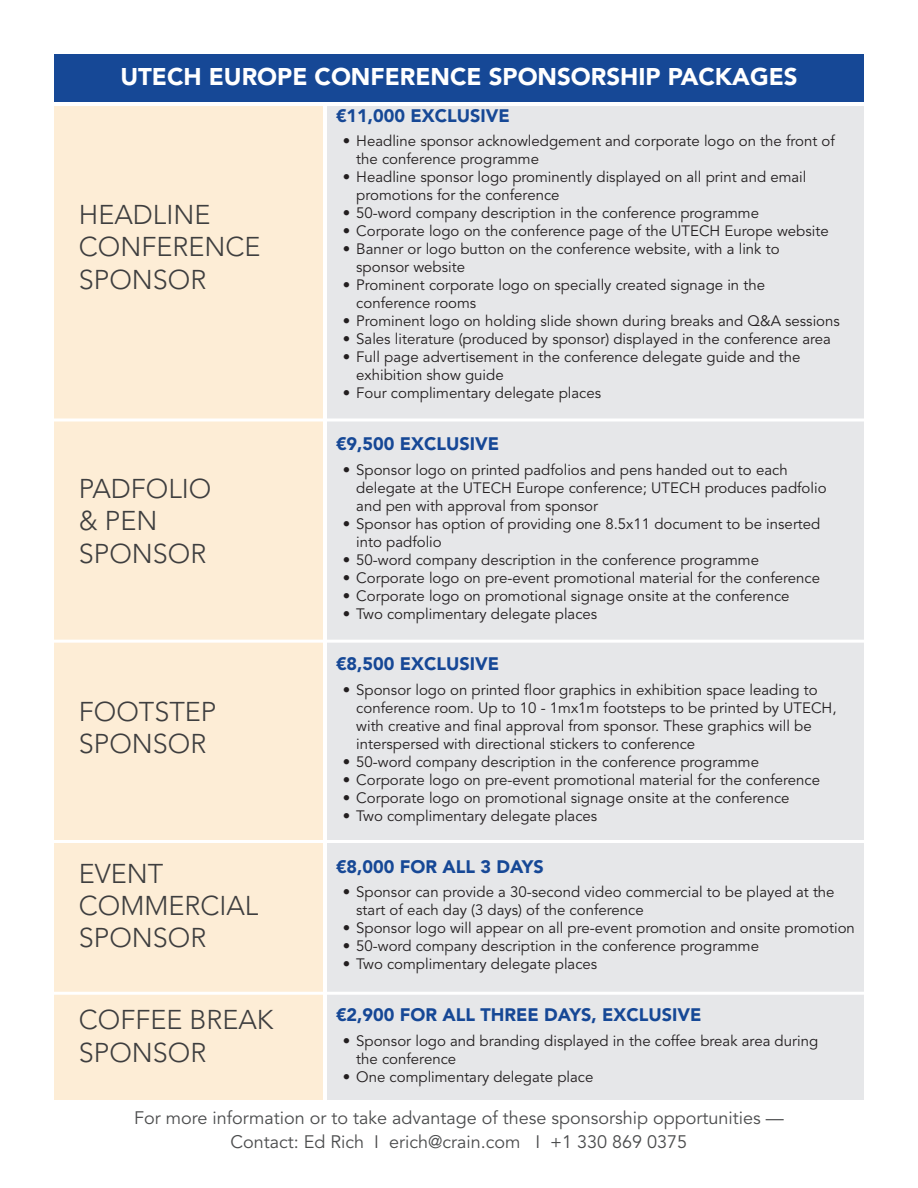
<style>
.page{position:relative;width:918px;height:1188px;background:#fff}
.page>*{position:absolute;margin:0;border:0;box-sizing:border-box;transform-origin:0 0}
.t1{font:300 27px/32.4px "Avenir LT Std";color:#3e3e3f}
.t2{font:900 24px "Avenir LT Std";color:#fff}
.t3{font:18px/24px "Avenir LT Std";color:#4b4c4d;text-align:center}
.t4{font:900 18px "Avenir LT Std";color:#164896}
.t5{font:15px/18px "Avenir LT Std";color:#231f20}
</style>
<div class="page">
<div style="left:54px;top:106px;width:269px;height:994px;background:#fdedd6"></div>
<div style="left:327px;top:106px;width:537px;height:994px;background:#e6e7e9"></div>
<div style="left:54px;top:54px;width:810px;height:48px;background:#164896"></div>
<svg style="left:54px;top:418px;width:810px;height:4px;fill:#fff"></svg>
<hr style="left:44px;top:640px;width:853px;height:3px;background:#fff">
<hr style="left:29px;top:840px;width:853px;height:3px;background:#fff">
<hr style="left:31px;top:992px;width:854px;height:3px;background:#fff">
<h2 class="t2" style="left:120px;top:62px;width:679px">UTECH EUROPE CONFERENCE SPONSORSHIP PACKAGES</h2>
<h1 class="t1" style="left:79px;top:198px;width:183px">HEADLINE<br>CONFERENCE<br>SPONSOR</h1>
<h1 class="t1" style="left:79px;top:472px;width:134px">PADFOLIO &amp; PEN<br>SPONSOR</h1>
<h1 class="t1" style="left:79px;top:695px;width:139px">FOOTSTEP<br>SPONSOR</h1>
<h1 class="t1" style="left:79px;top:857px;width:181px">EVENT<br>COMMERCIAL<br>SPONSOR</h1>
<h1 class="t1" style="left:79px;top:1004px;width:196px">COFFEE BREAK<br>SPONSOR</h1>
<p class="t4" style="left:336px;top:104px;width:175px">€11,000 EXCLUSIVE</p>
<p class="t5" style="left:356px;top:133px;width:480px;text-indent:-14px">• Headline sponsor acknowledgement and corporate logo on the front of the conference programme</p>
<p class="t5" style="left:356px;top:169px;width:452px;text-indent:-14px">• Headline sponsor logo prominently displayed on all print and email promotions for the conference</p>
<p class="t5" style="left:343px;top:205px;width:418px">• 50-word company description in the conference programme</p>
<p class="t5" style="left:343px;top:223px;width:488px">• Corporate logo on the conference page of the UTECH Europe website</p>
<p class="t5" style="left:356px;top:241px;width:425px;text-indent:-14px">• Banner or logo button on the conference website, with a link to sponsor website</p>
<p class="t5" style="left:356px;top:277px;width:410px;text-indent:-14px">• Prominent corporate logo on specially created signage in the conference rooms</p>
<p class="t5" style="left:343px;top:313px;width:499px">• Prominent logo on holding slide shown during breaks and Q&amp;A sessions</p>
<p class="t5" style="left:343px;top:331px;width:490px">• Sales literature (produced by sponsor) displayed in the conference area</p>
<p class="t5" style="left:356px;top:349px;width:446px;text-indent:-14px">• Full page advertisement in the conference delegate guide and the exhibition show guide</p>
<p class="t5" style="left:343px;top:385px;width:260px">• Four complimentary delegate places</p>
<p class="t4" style="left:336px;top:433px;width:165px">€9,500 EXCLUSIVE</p>
<p class="t5" style="left:356px;top:461px;width:472px;text-indent:-14px">• Sponsor logo on printed padfolios and pens handed out to each delegate at the UTECH Europe conference; UTECH produces padfolio and pen with approval from sponsor</p>
<p class="t5" style="left:356px;top:515px;width:466px;text-indent:-14px">• Sponsor has option of providing one 8.5x11 document to be inserted into padfolio</p>
<p class="t5" style="left:343px;top:551px;width:418px">• 50-word company description in the conference programme</p>
<p class="t5" style="left:343px;top:569px;width:479px">• Corporate logo on pre-event promotional material for the conference</p>
<p class="t5" style="left:343px;top:587px;width:448px">• Corporate logo on promotional signage onsite at the conference</p>
<p class="t5" style="left:343px;top:605px;width:256px">• Two complimentary delegate places</p>
<p class="t4" style="left:336px;top:653px;width:165px">€8,500 EXCLUSIVE</p>
<p class="t5" style="left:356px;top:681px;width:482px;text-indent:-14px">• Sponsor logo on printed floor graphics in exhibition space leading to conference room. Up to 10 - 1mx1m footsteps to be printed by UTECH, with creative and final approval from sponsor. These graphics will be interspersed with directional stickers to conference</p>
<p class="t5" style="left:343px;top:753px;width:418px">• 50-word company description in the conference programme</p>
<p class="t5" style="left:343px;top:771px;width:479px">• Corporate logo on pre-event promotional material for the conference</p>
<p class="t5" style="left:343px;top:789px;width:448px">• Corporate logo on promotional signage onsite at the conference</p>
<p class="t5" style="left:343px;top:807px;width:256px">• Two complimentary delegate places</p>
<p class="t4" style="left:336px;top:856px;width:209px">€8,000 FOR ALL 3 DAYS</p>
<p class="t5" style="left:356px;top:884px;width:480px;text-indent:-14px">• Sponsor can provide a 30-second video commercial to be played at the start of each day (3 days) of the conference</p>
<p class="t5" style="left:343px;top:920px;width:514px">• Sponsor logo will appear on all pre-event promotion and onsite promotion</p>
<p class="t5" style="left:343px;top:938px;width:418px">• 50-word company description in the conference programme</p>
<p class="t5" style="left:343px;top:956px;width:256px">• Two complimentary delegate places</p>
<p class="t4" style="left:336px;top:1004px;width:367px">€2,900 FOR ALL THREE DAYS, EXCLUSIVE</p>
<p class="t5" style="left:356px;top:1032px;width:463px;text-indent:-14px">• Sponsor logo and branding displayed in the coffee break area during the conference</p>
<p class="t5" style="left:343px;top:1068px;width:252px">• One complimentary delegate place</p>
<p class="t3" style="left:134px;top:1106px;width:651px">For more information or to take advantage of these sponsorship opportunities —<br>Contact: Ed Rich I erich@crain.com I +1 330 869 0375</p>
</div>
